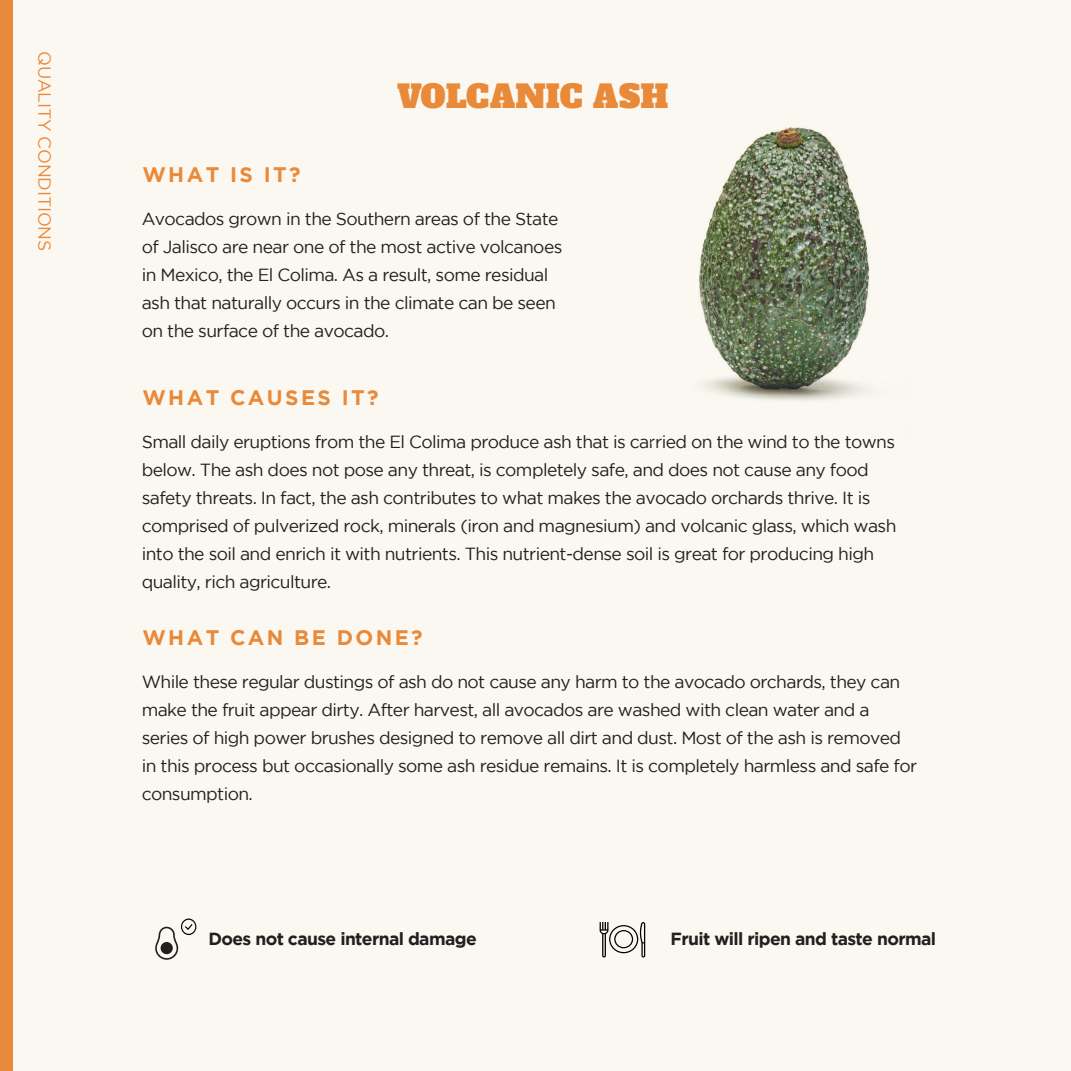
<style>
.page{position:relative;width:1071px;height:1071px;background:#fbf8f2}
.page>*{position:absolute;margin:0;border:0;box-sizing:border-box;transform-origin:0 0}
.t1{font:31.5px "Alfa Slab One";letter-spacing:.01em;color:#e98a3b}
.t2{font:700 21px "Gotham";letter-spacing:.115em;color:#e98a3b}
.t3{font:17.5px/28px "Gotham";letter-spacing:-.035em;color:#231f20}
.t4{font:700 17.5px "Gotham";letter-spacing:-.035em;color:#231f20}
.t5{font:17.5px "Gotham";letter-spacing:-.01em;color:#e98a3b}
</style>
<div class="page">
<div style="left:0;top:0;width:12px;height:1071px;background:#e98a3b"></div>
<svg style="left:600px;top:922px;width:45px;height:36px"></svg>
<svg style="left:155px;top:919px;width:41px;height:41px"></svg>
<div style="left:161px;top:942px;width:12px;height:12px;background:#231f20;border-radius:50%"></div>
<img style="left:699px;top:127px;width:171px;height:274px">
<p class="t5" style="left:54px;top:51px;width:202px;rotate:90deg">QUALITY CONDITIONS</p>
<p class="t2" style="left:142px;top:162px;width:160px">WHAT IS IT?</p>
<p class="t1" style="left:397px;top:75px;width:272px">VOLCANIC ASH</p>
<p class="t3" style="left:142px;top:204px;width:422px">Avocados grown in the Southern areas of the State of Jalisco are near one of the most active volcanoes in Mexico, the El Colima. As a result, some residual ash that naturally occurs in the climate can be seen on the surface of the avocado.</p>
<p class="t2" style="left:142px;top:386px;width:238px">WHAT CAUSES IT?</p>
<p class="t3" style="left:142px;top:428px;width:756px">Small daily eruptions from the El Colima produce ash that is carried on the wind to the towns below. The ash does not pose any threat, is completely safe, and does not cause any food safety threats. In fact, the ash contributes to what makes the avocado orchards thrive. It is comprised of pulverized rock, minerals (iron and magnesium) and volcanic glass, which wash into the soil and enrich it with nutrients. This nutrient-dense soil is great for producing high quality, rich agriculture.</p>
<p class="t2" style="left:142px;top:626px;width:282px">WHAT CAN BE DONE?</p>
<p class="t3" style="left:142px;top:668px;width:777px">While these regular dustings of ash do not cause any harm to the avocado orchards, they can make the fruit appear dirty. After harvest, all avocados are washed with clean water and a series of high power brushes designed to remove all dirt and dust. Most of the ash is removed in this process but occasionally some ash residue remains. It is completely harmless and safe for consumption.</p>
<p class="t4" style="left:208px;top:929px;width:270px">Does not cause internal damage</p>
<p class="t4" style="left:671px;top:929px;width:267px">Fruit will ripen and taste normal</p>
</div>
